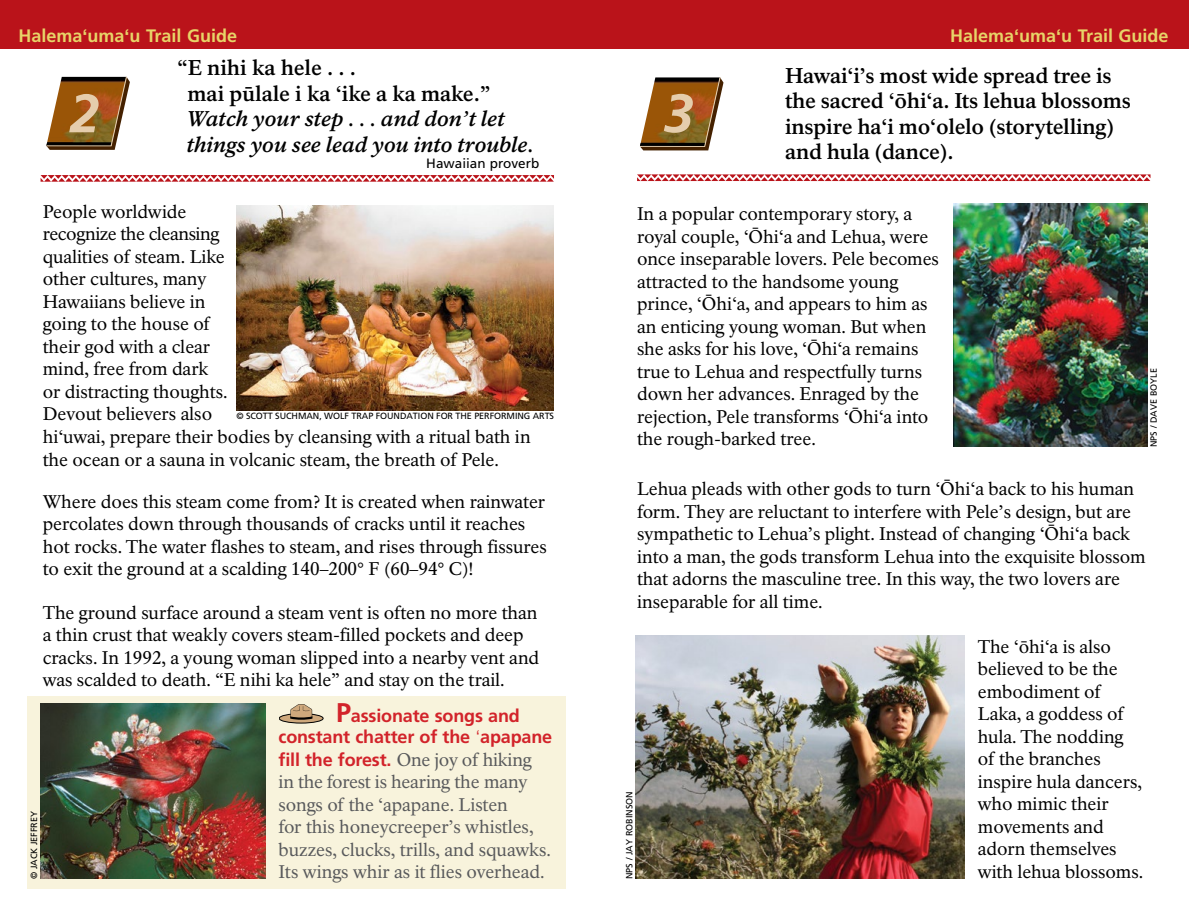
<style>
.page{position:relative;width:1189px;height:919px;background:#fff}
.page>*{position:absolute;margin:0;border:0;box-sizing:border-box;transform-origin:0 0}
.t1{font:italic 700 54px "H Frutiger LT Std";color:#e5cdac}
.t2{font:700 21px/25.5px "NPS Rawlinson OT Old";letter-spacing:-.01em;color:#000}
.t3{font:italic 700 21px "NPS Rawlinson OT Old";color:#000}
.t4{font:18px/22.5px "NPS Rawlinson OT Old";letter-spacing:-.005em;color:#000}
.t5{font:18px/22.5px "NPS Rawlinson OT";letter-spacing:-.005em;color:#000}
.t6{font:18px "NPS Rawlinson OT Old";letter-spacing:-.005em;color:#58595b}
.t7{font:700 18px/21.8px "H Frutiger LT Std";letter-spacing:-.01em;color:#d2232a}
.t8{font:700 18px "H Frutiger LT Std";color:#e7d468}
.t9{font:13.5px "H Frutiger LT Std";color:#000}
.t10{font:9px "H Frutiger LT Std";letter-spacing:-.005em;color:#000}
.s1{font-size:27px}
.s2{font-weight:300}
.s3{font-family:"NPS Rawlinson OT Old";font-weight:400;color:#58595b}
</style>
<div class="page">
<div style="left:0;top:0;width:594px;height:49px;background:#ba131a"></div>
<div style="left:594px;top:0;width:594px;height:49px;background:#ba131a"></div>
<svg style="left:41px;top:175px;width:513px;height:7px"></svg>
<svg style="left:637px;top:174px;width:513px;height:7px"></svg>
<svg style="left:46px;top:77px;width:84px;height:73px"></svg>
<svg style="left:640px;top:77px;width:83px;height:73px"></svg>
<div style="left:27px;top:695px;width:538px;height:192px;background:#f8f3dc"></div>
<img style="left:40px;top:703px;width:225px;height:175px">
<svg style="left:279px;top:713px;width:44px;height:9px"></svg>
<div style="left:279px;top:713px;width:44px;height:9px;border:1px solid #000;border-radius:50%"></div>
<svg style="left:290px;top:704px;width:22px;height:15px"></svg>
<img style="left:236px;top:206px;width:318px;height:204px">
<img style="left:953px;top:203px;width:194px;height:243px">
<img style="left:635px;top:635px;width:329px;height:243px">
<p class="t8" style="left:18px;top:25px;width:220px">Halema‘uma‘u Trail Guide</p>
<p class="t8" style="left:949px;top:25px;width:220px">Halema‘uma‘u Trail Guide</p>
<p class="t2" style="left:177px;top:55px;width:180px">“E nihi ka hele . . .</p>
<p class="t2" style="left:187px;top:81px;width:304px">mai pūlale i ka ʻike a ka make.”</p>
<p class="t3" style="left:187px;top:106px;width:319px">Watch your step . . . and don’t let</p>
<p class="t3" style="left:187px;top:132px;width:348px">things you see lead you into trouble.</p>
<p class="t9" style="left:426px;top:155px;width:114px">Hawaiian proverb</p>
<p class="t5" style="left:43px;top:200px;width:489px">People worldwide<br>recognize the cleansing<br>qualities of steam. Like<br>other cultures, many<br>Hawaiians believe in<br>going to the house of<br>their god with a clear<br>mind, free from dark<br>or distracting thoughts.<br>Devout believers also<br>hiʻuwai, prepare their bodies by cleansing with a ritual bath in the ocean or a sauna in volcanic steam, the breath of Pele.</p>
<p class="t5" style="left:43px;top:490px;width:505px">Where does this steam come from? It is created when rainwater percolates down through thousands of cracks until it reaches hot rocks. The water flashes to steam, and rises through fissures to exit the ground at a scalding 140–200° F (60–94° C)!</p>
<p class="t5" style="left:43px;top:601px;width:498px">The ground surface around a steam vent is often no more than a thin crust that weakly covers steam-filled pockets and deep cracks. In 1992, a young woman slipped into a nearby vent and was scalded to death. “E nihi ka hele” and stay on the trail.</p>
<p class="t7" style="left:278px;top:704px;width:275px;text-indent:58px"><span class="s1">P</span>assionate songs and constant chatter of the <span class="s2">‘</span>apapane fill the forest. <span class="s3">One joy of hiking</span></p>
<h1 class="t1" style="left:70px;top:82px;width:32px">2</h1>
<p class="t10" style="left:236px;top:410px;width:319px">© SCOTT SUCHMAN, WOLF TRAP FOUNDATION FOR THE PERFORMING ARTS</p>
<p class="t1" style="left:663px;top:82px;width:32px">3</p>
<p class="t2" style="left:785px;top:63px;width:347px">Hawai‘i’s most wide spread tree is the sacred ‘ōhi‘a. Its lehua blossoms</p>
<p class="t2" style="left:785px;top:114px;width:330px">inspire ha‘i mo‘olelo (storytelling)</p>
<p class="t2" style="left:785px;top:139px;width:170px">and hula (dance).</p>
<p class="t4" style="left:637px;top:203px;width:303px">In a popular contemporary story, a royal couple, ‘Ōhi‘a and Lehua, were once inseparable lovers. Pele becomes attracted to the handsome young prince, ‘Ōhi‘a, and appears to him as an enticing young woman. But when she asks for his love, ‘Ōhi‘a remains true to Lehua and respectfully turns down her advances. Enraged by the rejection, Pele transforms ‘Ōhi‘a into the rough-barked tree.</p>
<p class="t4" style="left:637px;top:477px;width:510px">Lehua pleads with other gods to turn ‘Ōhi‘a back to his human form. They are reluctant to interfere with Pele’s design, but are sympathetic to Lehua’s plight. Instead of changing ‘Ōhi‘a back into a man, the gods transform Lehua into the exquisite blossom that adorns the masculine tree. In this way, the two lovers are inseparable for all time.</p>
<p class="t4" style="left:977px;top:635px;width:147px">The ‘ōhi‘a is also believed to be the embodiment of<br>Laka, a goddess of hula. The nodding of the branches</p>
<p class="t10" style="left:1148px;top:447px;width:80px;rotate:-90deg">NPS / DAVE BOYLE</p>
<p class="t10" style="left:29px;top:878px;width:69px;rotate:-90deg">© JACK JEFFREY</p>
<p class="t6" style="left:278px;top:770px;width:251px">in the forest is hearing the many</p>
<p class="t4" style="left:977px;top:770px;width:166px">inspire hula dancers,</p>
<p class="t6" style="left:278px;top:793px;width:231px">songs of the ‘apapane. Listen</p>
<p class="t4" style="left:977px;top:792px;width:132px">who mimic their</p>
<p class="t6" style="left:278px;top:815px;width:256px">for this honeycreeper’s whistles,</p>
<p class="t4" style="left:977px;top:815px;width:127px">movements and</p>
<p class="t6" style="left:278px;top:838px;width:274px">buzzes, clucks, trills, and squawks.</p>
<p class="t4" style="left:977px;top:837px;width:140px">adorn themselves</p>
<p class="t10" style="left:624px;top:878px;width:89px;rotate:-90deg">NPS / JAY ROBINSON</p>
<p class="t4" style="left:977px;top:860px;width:167px">with lehua blossoms.</p>
<p class="t6" style="left:278px;top:860px;width:268px">Its wings whir as it flies overhead.</p>
</div>
